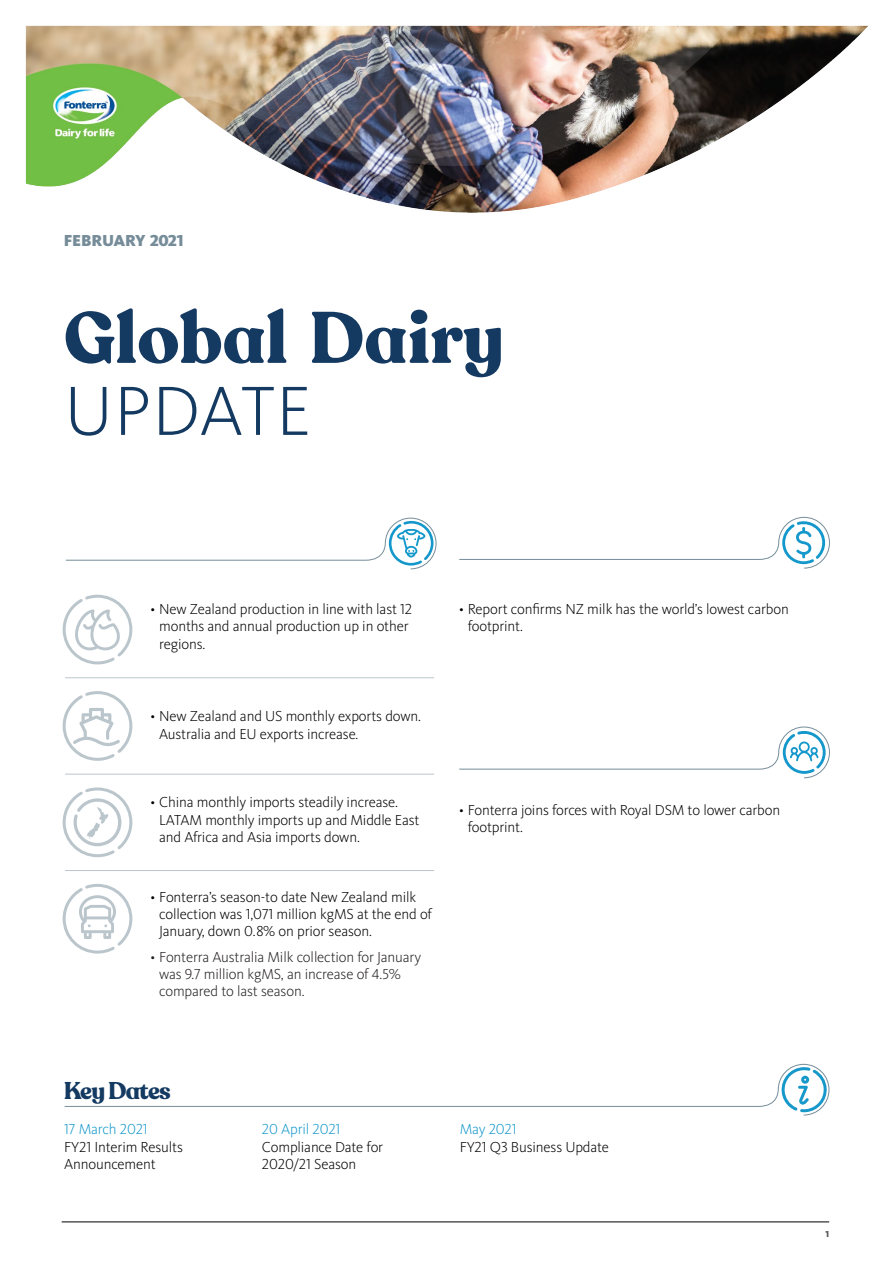
<style>
.page{position:relative;width:893px;height:1263px;background:#fff}
.page>*{position:absolute;margin:0;border:0;box-sizing:border-box;transform-origin:0 0}
.t1{font:700 72px "Recoleta Alt";color:#143a62}
.t2{font:300 72px "Kievit OT";letter-spacing:.01em;color:#143a62}
.t3{font:700 24px "Recoleta Alt";letter-spacing:-.035em;color:#143a62}
.t4{font:900 16.5px "Kievit OT";letter-spacing:-.025em;color:#768d99}
.t5{font:300 15px/17.2px "Kievit OT";letter-spacing:-.01em;color:#000}
.t6{font:300 15px/17.2px "Kievit OT";letter-spacing:-.01em;color:#231f20}
.t7{font:300 15px "Kievit OT";letter-spacing:-.01em;color:#1498cb}
.t8{font:900 9px "Kievit OT";color:#58595b}
</style>
<div class="page">
<svg style="left:459px;top:517px;width:371px;height:52px"></svg>
<svg style="left:459px;top:726px;width:371px;height:52px"></svg>
<svg style="left:62px;top:594px;width:71px;height:71px"></svg>
<svg style="left:62px;top:787px;width:71px;height:71px"></svg>
<svg style="left:62px;top:691px;width:71px;height:70px"></svg>
<svg style="left:62px;top:884px;width:71px;height:70px"></svg>
<svg style="left:65px;top:517px;width:372px;height:53px"></svg>
<hr style="left:62px;top:1221px;width:767px;height:1px;background:#000">
<hr style="left:65px;top:774px;width:369px;height:1px;background:#bac6cc">
<hr style="left:65px;top:870px;width:369px;height:1px;background:#bac6cc">
<hr style="left:65px;top:677px;width:369px;height:1px;background:#bac6cc">
<svg style="left:64px;top:1063px;width:766px;height:53px"></svg>
<img style="left:25px;top:25px;width:843px;height:188px">
<p class="t4" style="left:64px;top:231px;width:121px">FEBRUARY 2021</p>
<h1 class="t1" style="left:64px;top:293px;width:441px">Global Dairy</h1>
<h1 class="t2" style="left:64px;top:371px;width:249px">UPDATE</h1>
<p class="t5" style="left:159px;top:601px;width:255px;text-indent:-9px">• New Zealand production in line with last 12 months and annual production up in other regions.</p>
<p class="t5" style="left:159px;top:708px;width:263px;text-indent:-9px">• New Zealand and US monthly exports down.<br>Australia and EU exports increase.</p>
<p class="t5" style="left:159px;top:794px;width:262px;text-indent:-9px">• China monthly imports steadily increase.<br>LATAM monthly imports up and Middle East and Africa and Asia imports down.</p>
<p class="t5" style="left:159px;top:888px;width:274px;text-indent:-9px">• Fonterra’s season-to date New Zealand milk collection was 1,071 million kgMS at the end of<br>January, down 0.8% on prior season.</p>
<p class="t6" style="left:159px;top:948px;width:264px;text-indent:-9px">• Fonterra Australia Milk collection for January was 9.7 million kgMS, an increase of 4.5% compared to last season.</p>
<p class="t5" style="left:468px;top:601px;width:323px;text-indent:-9px">• Report confirms NZ milk has the world’s lowest carbon footprint.</p>
<p class="t5" style="left:468px;top:801px;width:314px;text-indent:-9px">• Fonterra joins forces with Royal DSM to lower carbon footprint.</p>
<h2 class="t3" style="left:64px;top:1076px;width:108px">Key Dates</h2>
<p class="t7" style="left:64px;top:1121px;width:85px">17 March 2021</p>
<p class="t5" style="left:64px;top:1138px;width:120px">FY21 Interim Results<br>Announcement</p>
<p class="t7" style="left:262px;top:1121px;width:80px">20 April 2021</p>
<p class="t5" style="left:262px;top:1138px;width:123px">Compliance Date for<br>2020/21 Season</p>
<p class="t7" style="left:460px;top:1121px;width:59px">May 2021</p>
<p class="t5" style="left:460px;top:1138px;width:151px">FY21 Q3 Business Update</p>
<p class="t8" style="left:825px;top:1228px;width:5px">1</p>
</div>
